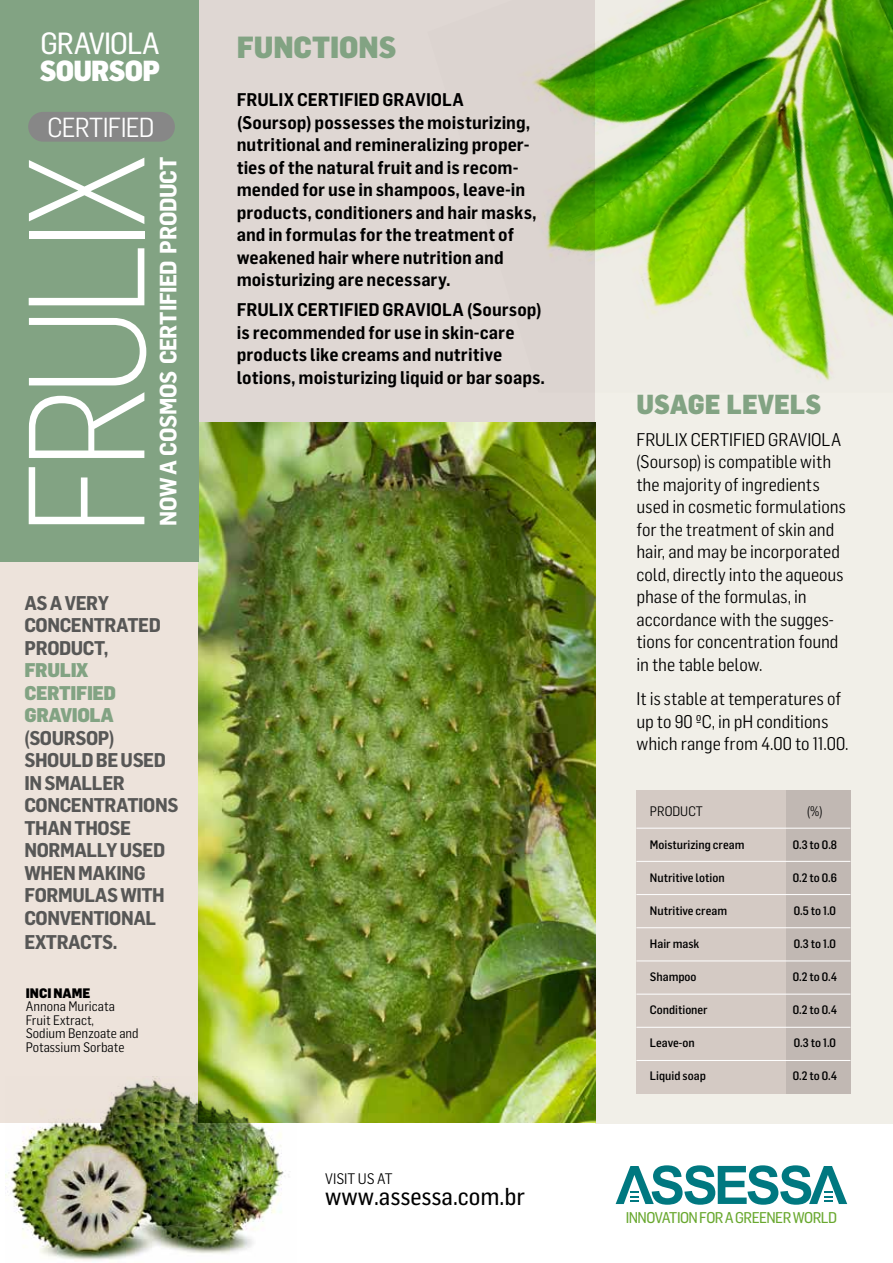
<style>
.page{position:relative;width:893px;height:1263px;background:#fff}
.page>*{position:absolute;margin:0;border:0;box-sizing:border-box;transform-origin:0 0}
.t1{font:300 162px "Flama Semicond";letter-spacing:-.06em;color:#fff;scale:.96 1}
.t2{font:900 30px "Flama Semicond";letter-spacing:-.005em;color:#82a383}
.t3{font:30px "Flama Semicond Basic";letter-spacing:-.035em;color:#fff}
.t4{font:900 28.5px "Flama Semicond";letter-spacing:-.03em;color:#fff}
.t5{font:900 27px "Flama Semicond";color:#82a383}
.t6{font:27px "Flama Semicond";letter-spacing:-.03em;color:#fff}
.t7{font:24px "Flama Semicond Basic";color:#000}
.t8{font:700 23.1px "Flama Semicond";letter-spacing:-.015em;color:#fff}
.t9{font:700 19.5px/22.6px "Flama Semicond";letter-spacing:-.02em;color:#575756}
.t10{font:900 19.5px/22.5px "Flama Semicond";letter-spacing:-.02em;color:#82a383}
.t11{font:600 18px/22.5px "Flama Semicond";color:#000}
.t12{font:18px/22.5px "Flama Semicond";color:#000}
.t13{font:15.3px "Flama Semicond Basic";letter-spacing:-.035em;color:#69a82f}
.t14{font:15px "Flama Semicond";color:#000}
.t15{font:13.5px/13.5px "Flama Semicond";color:#000}
.t16{font:900 13.5px "Flama Semicond";color:#000}
.t17{font:500 12px "Flama Semicond";color:#000}
</style>
<div class="page">
<div style="left:0;top:561px;width:198px;height:562px;background:#ede3db"></div>
<div style="left:198px;top:0;width:397px;height:1123px;background:#dfd7d3"></div>
<div style="left:595px;top:0;width:298px;height:1124px;background:#eeece3"></div>
<div style="left:636px;top:790px;width:214px;height:303px;background:#d4cac4"></div>
<div style="left:786px;top:790px;width:64px;height:303px;background:#c1b8b3"></div>
<hr style="left:636px;top:828px;width:214px;height:1px;background:#fff">
<hr style="left:636px;top:861px;width:214px;height:1px;background:#fff">
<hr style="left:636px;top:894px;width:214px;height:1px;background:#fff">
<hr style="left:636px;top:927px;width:214px;height:1px;background:#fff">
<hr style="left:636px;top:961px;width:214px;height:1px;background:#fff">
<hr style="left:636px;top:1027px;width:214px;height:1px;background:#fff">
<hr style="left:636px;top:994px;width:214px;height:1px;background:#fff">
<hr style="left:636px;top:1060px;width:214px;height:1px;background:#fff">
<svg style="left:616px;top:1165px;width:231px;height:40px"></svg>
<img style="left:198px;top:422px;width:397px;height:701px">
<img style="left:523px;top:0;width:370px;height:380px">
<div style="left:0;top:0;width:198px;height:561px;background:#82a383"></div>
<img style="left:5px;top:1077px;width:291px;height:184px">
<div style="left:28px;top:112px;width:147px;height:30px;background:#878787;border-radius:15px"></div>
<h2 class="t3" style="left:40px;top:26px;width:121px">GRAVIOLA</h2>
<h3 class="t4" style="left:40px;top:53px;width:122px">SOURSOP</h3>
<h3 class="t6" style="left:48px;top:112px;width:108px">CERTIFIED</h3>
<h1 class="t1" style="left:-5px;top:537px;width:400px;rotate:-90deg">FRULIX</h1>
<p class="t8" style="left:154px;top:526px;width:370px;rotate:-90deg">NOW A COSMOS CERTIFIED PRODUCT</p>
<p class="t9" style="left:24px;top:591px;width:138px">AS A VERY<br>CONCENTRATED<br>PRODUCT,</p>
<p class="t10" style="left:24px;top:658px;width:93px">FRULIX<br>CERTIFIED<br>GRAVIOLA</p>
<p class="t9" style="left:24px;top:726px;width:155px">(SOURSOP)<br>SHOULD BE USED<br>IN SMALLER<br>CONCENTRATIONS<br>THAN THOSE<br>NORMALLY USED<br>WHEN MAKING<br>FORMULAS WITH<br>CONVENTIONAL<br>EXTRACTS.</p>
<p class="t16" style="left:26px;top:985px;width:66px">INCI NAME</p>
<p class="t15" style="left:26px;top:1000px;width:115px">Annona Muricata<br>Fruit Extract,<br>Sodium Benzoate and<br>Potassium Sorbate</p>
<h2 class="t2" style="left:237px;top:29px;width:161px">FUNCTIONS</h2>
<p class="t11" style="left:237px;top:88px;width:301px">FRULIX CERTIFIED GRAVIOLA (Soursop) possesses the moisturizing, nutritional and remineralizing proper&shy;ties of the natural fruit and is recom&shy;mended for use in shampoos, leave-in products, conditioners and hair masks, and in formulas for the treatment of weakened hair where nutrition and moisturizing are necessary.</p>
<p class="t11" style="left:237px;top:298px;width:310px">FRULIX CERTIFIED GRAVIOLA (Soursop) is recommended for use in skin-care products like creams and nutritive lotions, moisturizing liquid or bar soaps.</p>
<p class="t14" style="left:325px;top:1170px;width:69px">VISIT US AT</p>
<h3 class="t7" style="left:325px;top:1182px;width:201px">www.assessa.com.br</h3>
<h3 class="t5" style="left:636px;top:387px;width:186px">USAGE LEVELS</h3>
<p class="t12" style="left:636px;top:428px;width:211px">FRULIX CERTIFIED GRAVIOLA (Soursop) is compatible with the majority of ingredients used in cosmetic formulations for the treatment of skin and hair, and may be incorporated cold, directly into the aqueous phase of the formulas, in accordance with the sugges&shy;tions for concentration found in the table below.</p>
<p class="t12" style="left:636px;top:687px;width:214px">It is stable at temperatures of up to 90 ºC, in pH conditions which range from 4.00 to 11.00.</p>
<p class="t15" style="left:650px;top:804px;width:54px">PRODUCT</p>
<p class="t15" style="left:807px;top:804px;width:17px">(%)</p>
<p class="t17" style="left:650px;top:838px;width:96px">Moisturizing cream</p>
<p class="t17" style="left:793px;top:838px;width:46px">0.3 to 0.8</p>
<p class="t17" style="left:650px;top:871px;width:76px">Nutritive lotion</p>
<p class="t17" style="left:793px;top:871px;width:46px">0.2 to 0.6</p>
<p class="t17" style="left:650px;top:904px;width:79px">Nutritive cream</p>
<p class="t17" style="left:794px;top:904px;width:44px">0.5 to 1.0</p>
<p class="t17" style="left:650px;top:937px;width:51px">Hair mask</p>
<p class="t17" style="left:794px;top:937px;width:44px">0.3 to 1.0</p>
<p class="t17" style="left:650px;top:970px;width:48px">Shampoo</p>
<p class="t17" style="left:793px;top:970px;width:46px">0.2 to 0.4</p>
<p class="t17" style="left:650px;top:1003px;width:59px">Conditioner</p>
<p class="t17" style="left:793px;top:1003px;width:46px">0.2 to 0.4</p>
<p class="t17" style="left:650px;top:1036px;width:46px">Leave-on</p>
<p class="t17" style="left:794px;top:1036px;width:44px">0.3 to 1.0</p>
<p class="t17" style="left:650px;top:1069px;width:57px">Liquid soap</p>
<p class="t17" style="left:793px;top:1069px;width:46px">0.2 to 0.4</p>
<p class="t13" style="left:626px;top:1209px;width:213px">INNOVATION FOR A GREENER WORLD</p>
</div>
